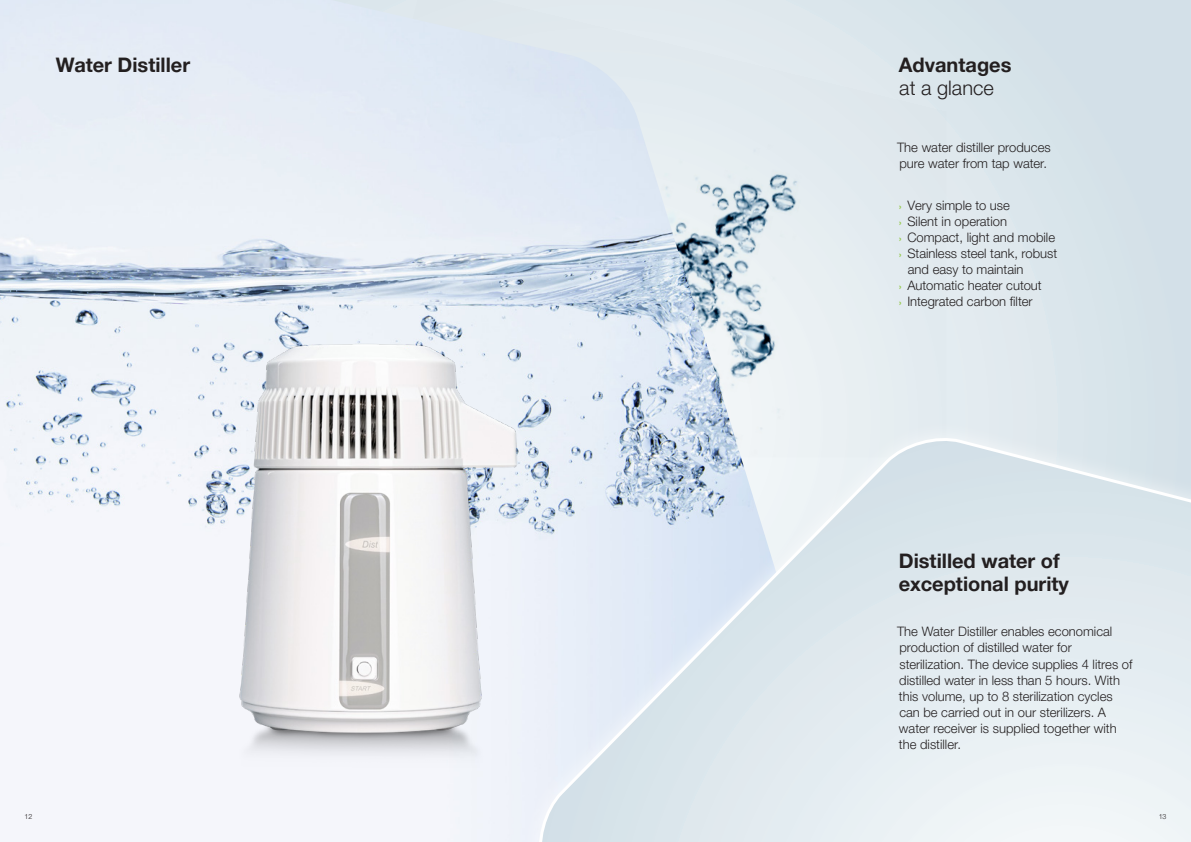
<style>
.page{position:relative;width:1191px;height:842px;background:#d6e3e9}
.page>*{position:absolute;margin:0;border:0;box-sizing:border-box;transform-origin:0 0}
.t1{font:700 20px/23px "Helvetica Neue World 75";color:#231f20}
.t2{font:20px "Helvetica Neue World 45 Lt";color:#231f20}
.t3{font:13px/16px "Helvetica Neue World 45 Lt";color:#231f20}
.t4{font:7px "Helvetica Neue World 45 Lt";color:#231f20}
.s1{font-family:"Helvetica Neue World 75";font-weight:700;font-size:10px;color:#96ca4e}
</style>
<div class="page">
<div style="left:783px;top:23px;width:163px;height:264px;background:#e1e9ee"></div>
<img style="left:0;top:0;width:783px;height:842px">
<img style="left:156px;top:275px;width:415px;height:522px">
<svg style="left:433px;top:287px;width:604px;height:555px;fill:#e8eff3"></svg>
<svg style="left:536px;top:432px;width:655px;height:410px"></svg>
<h1 class="t1" style="left:56px;top:54px;width:136px">Water Distiller</h1>
<h1 class="t1" style="left:898px;top:54px;width:114px">Advantages</h1>
<h1 class="t2" style="left:899px;top:76px;width:96px">at a glance</h1>
<p class="t3" style="left:897px;top:139px;width:155px">The water distiller produces pure water from tap water.</p>
<p class="t3" style="left:899px;top:197px;width:112px"><span class="s1">›</span> Very simple to use</p>
<p class="t3" style="left:899px;top:213px;width:110px"><span class="s1">›</span> Silent in operation</p>
<p class="t3" style="left:899px;top:229px;width:158px"><span class="s1">›</span> Compact, light and mobile</p>
<p class="t3" style="left:899px;top:245px;width:160px"><span class="s1">›</span> Stainless steel tank, robust</p>
<p class="t3" style="left:908px;top:261px;width:117px">and easy to maintain</p>
<p class="t3" style="left:899px;top:277px;width:144px"><span class="s1">›</span> Automatic heater cutout</p>
<p class="t3" style="left:899px;top:293px;width:135px"><span class="s1">›</span> Integrated carbon filter</p>
<h1 class="t1" style="left:899px;top:550px;width:171px">Distilled water of exceptional purity</h1>
<p class="t3" style="left:897px;top:624px;width:237px">The Water Distiller enables economical production of distilled water for sterilization. The device supplies 4 litres of distilled water in less than 5 hours. With this volume, up to 8 sterilization cycles can be carried out in our sterilizers. A water receiver is supplied together with the distiller.</p>
<p class="t4" style="left:24px;top:812px;width:9px">12</p>
<p class="t4" style="left:1158px;top:812px;width:9px">13</p>
</div>
